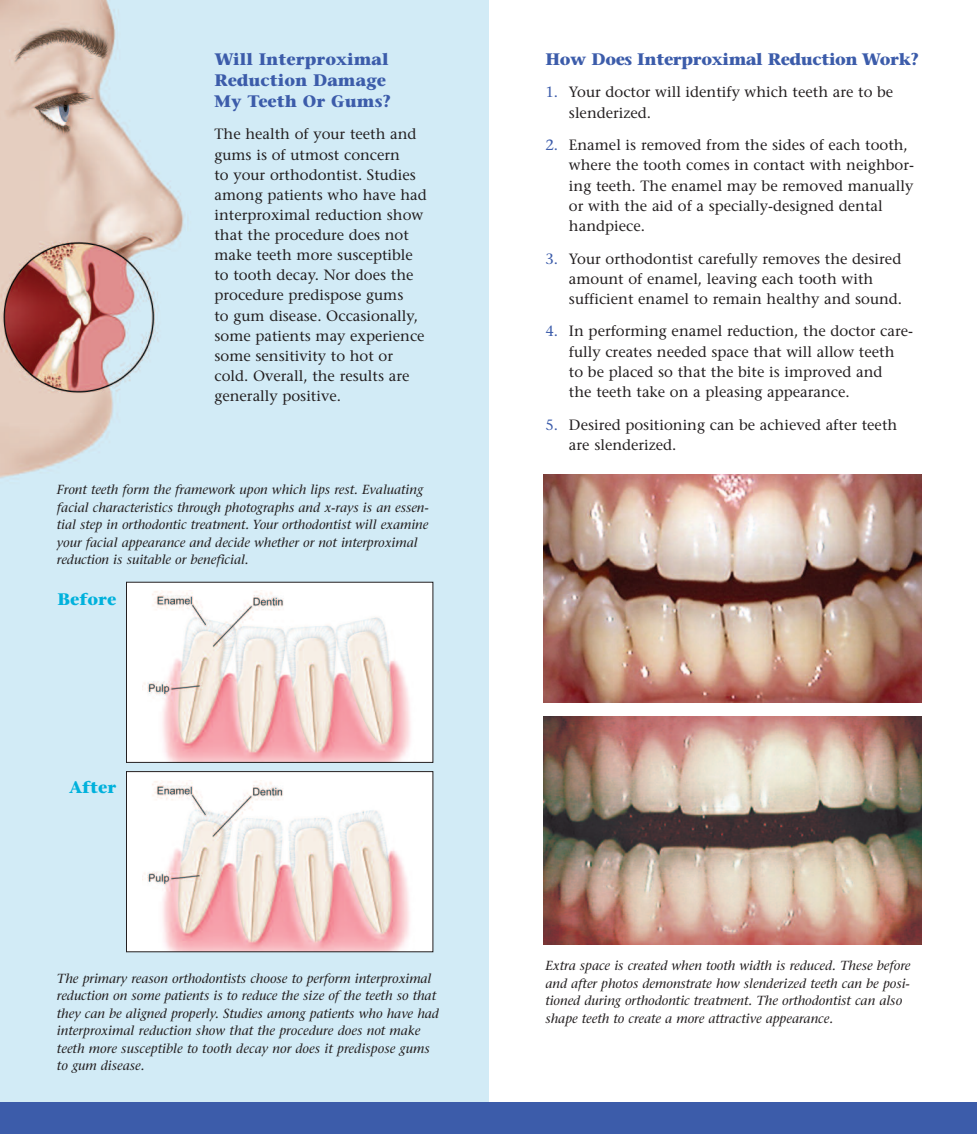
<style>
.page{position:relative;width:977px;height:1134px;background:#fff}
.page>*{position:absolute;margin:0;border:0;box-sizing:border-box;transform-origin:0 0}
.t1{font:700 16.62px/21px "Stone Serif";color:#3c5caa}
.t2{font:700 16.62px "Stone Serif";letter-spacing:-.02em;color:#3c5caa}
.t3{font:700 16.62px "Stone Serif";color:#00b1dc}
.t4{font:14.88px/20.1px "Stone Serif";color:#231f20}
.t5{font:italic 13.12px/17.5px "Stone Serif";color:#231f20}
.s1{color:#3c5caa}
</style>
<div class="page">
<img style="left:0;top:0;width:488px;height:1102px">
<div style="left:0;top:1102px;width:488px;height:32px;background:#3c5caa"></div>
<img style="left:543px;top:474px;width:378px;height:228px">
<img style="left:543px;top:716px;width:378px;height:229px">
<div style="left:488px;top:1102px;width:488px;height:32px;background:#3c5caa"></div>
<div style="left:126px;top:582px;width:307px;height:180px;background:#fff"></div>
<img style="left:142px;top:591px;width:269px;height:170px">
<div style="left:126px;top:582px;width:307px;height:181px;border:1px solid #231f20"></div>
<div style="left:126px;top:772px;width:307px;height:180px;background:#fff"></div>
<img style="left:142px;top:780px;width:268px;height:170px">
<div style="left:126px;top:771px;width:307px;height:181px;border:1px solid #231f20"></div>
<p class="t1" style="left:214px;top:50px;width:178px">Will Interproximal<br>Reduction Damage<br>My Teeth Or Gums?</p>
<p class="t4" style="left:214px;top:126px;width:214px">The health of your teeth and gums is of utmost concern<br>to your orthodontist. Studies among patients who have had interproximal reduction show that the procedure does not make teeth more susceptible to tooth decay. Nor does the procedure predispose gums<br>to gum disease. Occasionally, some patients may experience some sensitivity to hot or cold. Overall, the results are generally positive.</p>
<p class="t5" style="left:57px;top:482px;width:373px">Front teeth form the framework upon which lips rest. Evaluating facial characteristics through photographs and x-rays is an essen&shy;tial step in orthodontic treatment. Your orthodontist will examine your facial appearance and decide whether or not interproximal reduction is suitable or beneficial.</p>
<p class="t3" style="left:58px;top:593px;width:60px">Before</p>
<p class="t3" style="left:69px;top:781px;width:49px">After</p>
<p class="t5" style="left:57px;top:971px;width:383px">The primary reason orthodontists choose to perform interproximal reduction on some patients is to reduce the size of the teeth so that they can be aligned properly. Studies among patients who have had interproximal reduction show that the procedure does not make teeth more susceptible to tooth decay nor does it predispose gums to gum disease.</p>
<p class="t2" style="left:545px;top:52px;width:375px">How Does Interproximal Reduction Work?</p>
<p class="t4" style="left:569px;top:84px;width:326px;text-indent:-24px"><span class="s1">1.</span> Your doctor will identify which teeth are to be slenderized.</p>
<p class="t4" style="left:569px;top:137px;width:346px;text-indent:-24px"><span class="s1">2.</span> Enamel is removed from the sides of each tooth, where the tooth comes in contact with neighbor&shy;ing teeth. The enamel may be removed manually or with the aid of a specially-designed dental handpiece.</p>
<p class="t4" style="left:569px;top:250px;width:335px;text-indent:-24px"><span class="s1">3.</span> Your orthodontist carefully removes the desired amount of enamel, leaving each tooth with sufficient enamel to remain healthy and sound.</p>
<p class="t4" style="left:569px;top:323px;width:345px;text-indent:-24px"><span class="s1">4.</span> In performing enamel reduction, the doctor care&shy;fully creates needed space that will allow teeth<br>to be placed so that the bite is improved and<br>the teeth take on a pleasing appearance.</p>
<p class="t4" style="left:569px;top:416px;width:330px;text-indent:-24px"><span class="s1">5.</span> Desired positioning can be achieved after teeth are slenderized.</p>
<p class="t5" style="left:545px;top:958px;width:366px">Extra space is created when tooth width is reduced. These before and after photos demonstrate how slenderized teeth can be posi&shy;tioned during orthodontic treatment. The orthodontist can also shape teeth to create a more attractive appearance.</p>
</div>
